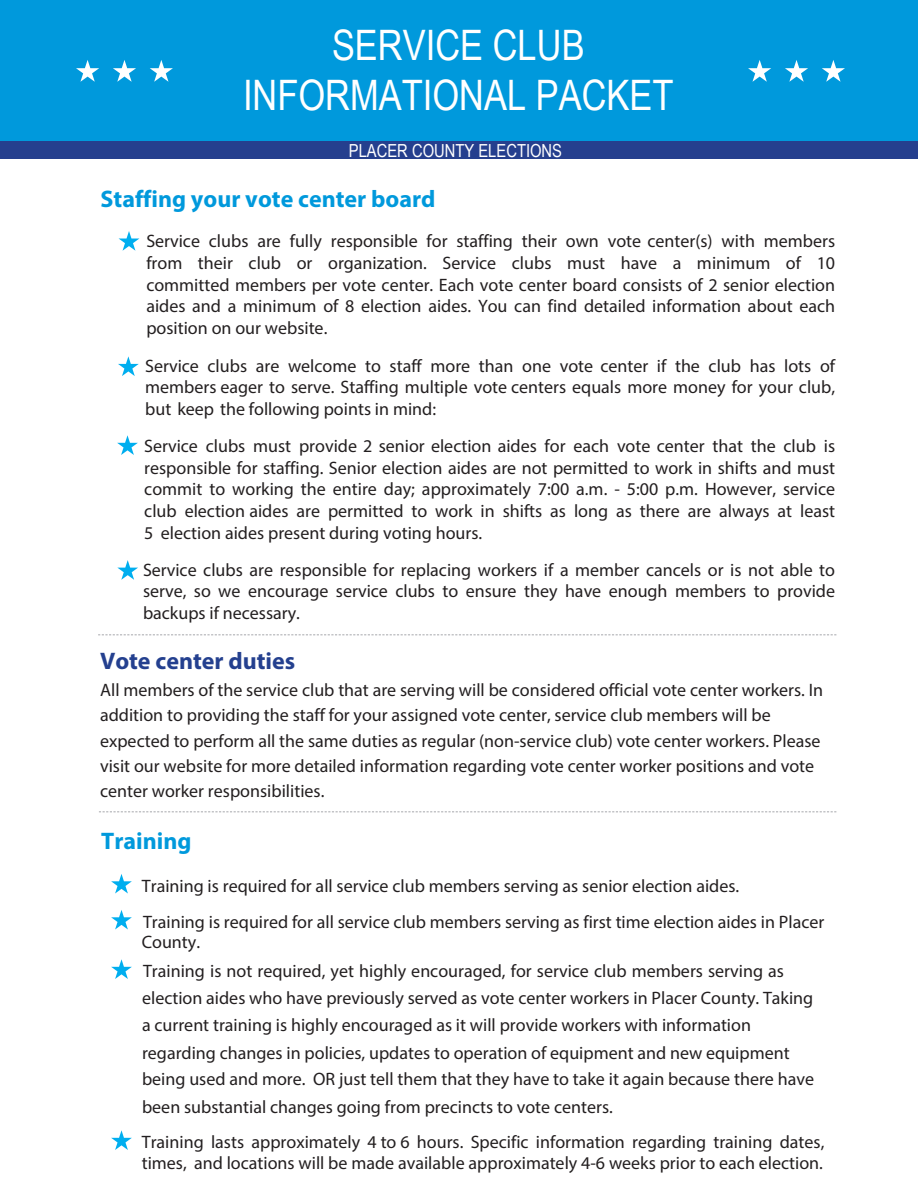
<style>
.page{position:relative;width:918px;height:1188px;background:#fff}
.page>*{position:absolute;margin:0;border:0;box-sizing:border-box;transform-origin:0 0}
.t1{font:42px/50.4px "Arial Narrow";color:#fff;text-align:center}
.t2{font:700 24px "Myriad Pro";color:#0099dc}
.t3{font:700 24px "Myriad Pro";color:#24408f}
.t4{font:18px/21.6px "Myriad Pro";color:#231f20}
.t5{font:18px "Arial Narrow";color:#fff}
</style>
<div class="page">
<div style="left:0;top:0;width:918px;height:142px;background:#0099dc"></div>
<div style="left:0;top:142px;width:918px;height:17px;background:#253f8e"></div>
<svg style="left:150px;top:60px;width:23px;height:22px"></svg>
<svg style="left:113px;top:60px;width:23px;height:22px"></svg>
<svg style="left:76px;top:60px;width:23px;height:22px"></svg>
<svg style="left:822px;top:60px;width:23px;height:22px"></svg>
<svg style="left:785px;top:60px;width:23px;height:22px"></svg>
<svg style="left:748px;top:60px;width:23px;height:22px"></svg>
<svg style="left:119px;top:231px;width:20px;height:20px"></svg>
<svg style="left:117px;top:435px;width:21px;height:20px"></svg>
<svg style="left:117px;top:560px;width:21px;height:20px"></svg>
<svg style="left:118px;top:356px;width:21px;height:20px"></svg>
<svg style="left:98px;top:634px;width:739px;height:1px"></svg>
<svg style="left:99px;top:811px;width:738px;height:1px"></svg>
<svg style="left:111px;top:874px;width:21px;height:20px"></svg>
<svg style="left:111px;top:910px;width:21px;height:20px"></svg>
<svg style="left:111px;top:959px;width:21px;height:20px"></svg>
<svg style="left:111px;top:1130px;width:21px;height:20px"></svg>
<h1 class="t1" style="left:243px;top:18px;width:432px">SERVICE CLUB<br>INFORMATIONAL PACKET</h1>
<p class="t5" style="left:349px;top:137px;width:215px">PLACER COUNTY ELECTIONS</p>
<h2 class="t2" style="left:101px;top:183px;width:336px">Staffing your vote center board</h2>
<p class="t4" style="left:146px;top:230px;width:690px;text-align:justify">Service clubs are fully responsible for staffing their own vote center(s) with members from their club or organization. Service clubs must have a minimum of 10 committed members per vote center. Each vote center board consists of 2 senior election aides and a minimum of 8 election aides. You can find detailed information about each position on our website.</p>
<p class="t4" style="left:145px;top:355px;width:691px;text-align:justify">Service clubs are welcome to staff more than one vote center if the club has lots of members eager to serve. Staffing multiple vote centers equals more money for your club, but keep the following points in mind:</p>
<p class="t4" style="left:144px;top:435px;width:692px;text-align:justify">Service clubs must provide 2 senior election aides for each vote center that the club is responsible for staffing. Senior election aides are not permitted to work in shifts and must commit to working the entire day; approximately 7:00 a.m. - 5:00 p.m. However, service club election aides are permitted to work in shifts as long as there are always at least 5 election aides present during voting hours.</p>
<p class="t4" style="left:143px;top:558px;width:694px;text-align:justify">Service clubs are responsible for replacing workers if a member cancels or is not able to serve, so we encourage service clubs to ensure they have enough members to provide backups if necessary.</p>
<h2 class="t3" style="left:100px;top:645px;width:197px">Vote center duties</h2>
<p class="t4" style="left:100px;top:677px;width:725px;line-height:25.3px">All members of the service club that are serving will be considered official vote center workers. In addition to providing the staff for your assigned vote center, service club members will be expected to perform all the same duties as regular (non-service club) vote center workers. Please visit our website for more detailed information regarding vote center worker positions and vote center worker responsibilities.</p>
<h2 class="t2" style="left:101px;top:826px;width:92px">Training</h2>
<p class="t4" style="left:142px;top:868px;width:684px;line-height:35.5px">Training is required for all service club members serving as senior election aides.<br>Training is required for all service club members serving as first time election aides in Placer</p>
<p class="t4" style="left:142px;top:928px;width:674px;line-height:27.5px">County.<br>Training is not required, yet highly encouraged, for service club members serving as election aides who have previously served as vote center workers in Placer County. Taking a current training is highly encouraged as it will provide workers with information regarding changes in policies, updates to operation of equipment and new equipment being used and more. OR just tell them that they have to take it again because there have been substantial changes going from precincts to vote centers.</p>
<p class="t4" style="left:142px;top:1131px;width:684px;line-height:20.9px">Training lasts approximately 4 to 6 hours. Specific information regarding training dates, times, and locations will be made available approximately 4-6 weeks prior to each election.</p>
</div>
